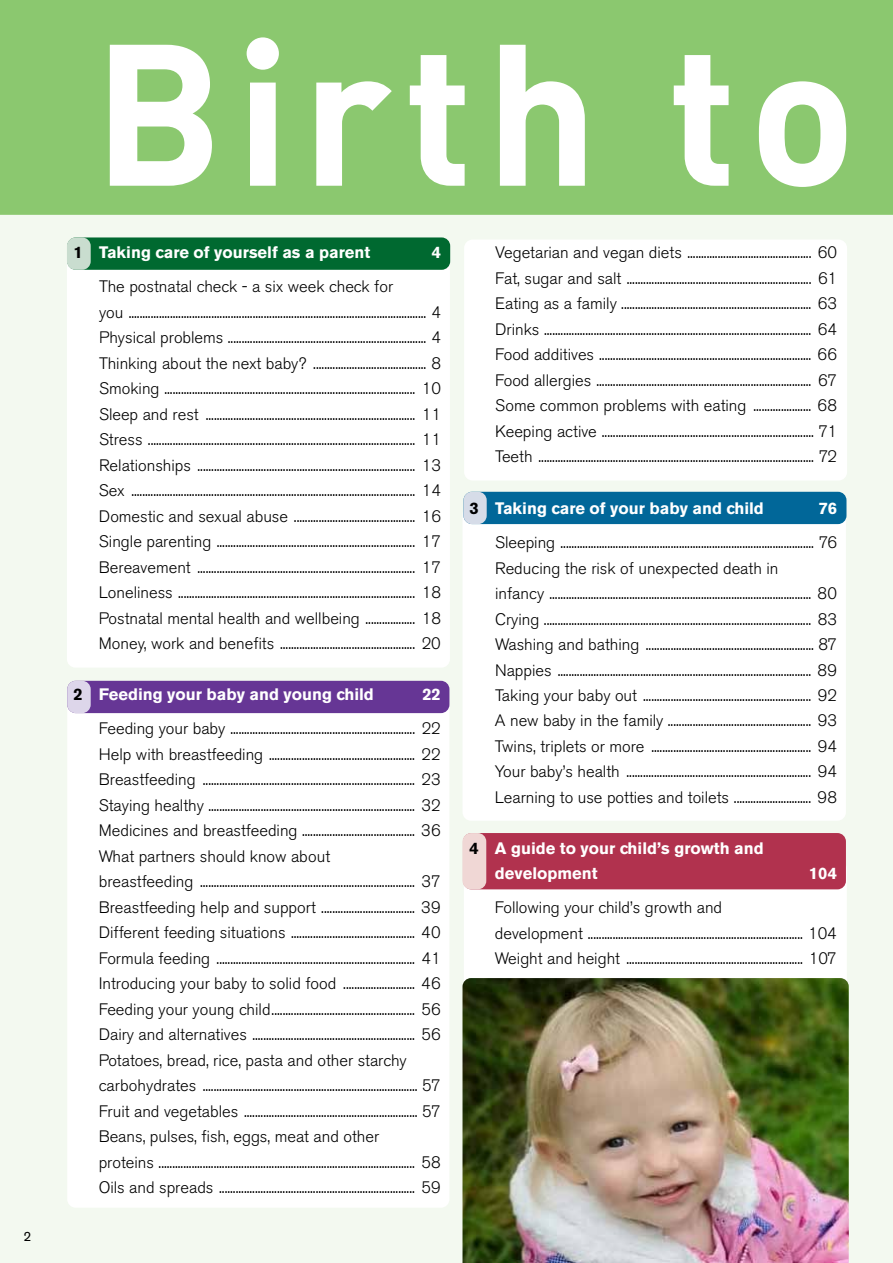
<style>
.page{position:relative;width:893px;height:1263px;background:#f3f9f0}
.page>*{position:absolute;margin:0;border:0;box-sizing:border-box;transform-origin:0 0}
.t1{font:198px "DIN Bold Alternate";letter-spacing:.06em;color:#fff}
.t2{font:300 16.5px/25.5px "Akzidenz Grotesk BE";color:#000}
.t3{font:700 16.5px/25.5px "Akzidenz Grotesk BE";color:#fff}
.t4{font:13.5px "Akzidenz Grotesk BE";color:#000}
.s1{color:#000}
</style>
<div class="page">
<div style="left:462px;top:506px;width:384px;height:315px;background:#fff;border-radius:9px"></div>
<div style="left:464px;top:860px;width:383px;height:241px;background:#fff;border-radius:9px"></div>
<div style="left:0;top:0;width:893px;height:215px;background:#8bc86f"></div>
<div style="left:67px;top:246px;width:383px;height:422px;background:#fff;border-radius:9px"></div>
<div style="left:67px;top:237px;width:383px;height:33px;background:#006930;border-radius:9px"></div>
<div style="left:67px;top:237px;width:24px;height:33px;background:#c9ddcf;border-radius:9px"></div>
<div style="left:67px;top:697px;width:382px;height:511px;background:#fff;border-radius:9px"></div>
<div style="left:67px;top:681px;width:382px;height:32px;background:#663695;border-radius:9px"></div>
<div style="left:67px;top:681px;width:24px;height:32px;background:#ddd6ea;border-radius:9px"></div>
<div style="left:464px;top:240px;width:383px;height:240px;background:#fff;border-radius:9px"></div>
<div style="left:463px;top:492px;width:383px;height:32px;background:#016799;border-radius:9px"></div>
<div style="left:463px;top:492px;width:24px;height:32px;background:#d6dce8;border-radius:9px"></div>
<div style="left:463px;top:833px;width:383px;height:56px;background:#b1324e;border-radius:9px"></div>
<div style="left:462px;top:833px;width:24px;height:56px;background:#f0d7d5;border-radius:9px"></div>
<img style="left:462px;top:978px;width:387px;height:285px">
<p class="t4" style="left:23px;top:1229px;width:9px">2</p>
<h1 class="t1" style="left:93px;top:-15px;width:764px">Birth to</h1>
<p class="t3" style="left:74px;top:240px;width:298px"><span class="s1">1</span> Taking care of yourself as a parent</p>
<p class="t3" style="left:432px;top:240px;width:11px">4</p>
<p class="t2" style="left:99px;top:274px;width:344px">The postnatal check - a six week check for<br>you ............................................................................................................ 4<br>Physical problems ........................................................................ 4<br>Thinking about the next baby? ......................................... 8<br>Smoking ........................................................................................... 10<br>Sleep and rest ............................................................................ 11<br>Stress ................................................................................................. 11<br>Relationships ............................................................................... 13<br>Sex ....................................................................................................... 14<br>Domestic and sexual abuse ............................................ 16<br>Single parenting ........................................................................ 17<br>Bereavement ............................................................................... 17<br>Loneliness ...................................................................................... 18<br>Postnatal mental health and wellbeing .................. 18<br>Money, work and benefits ................................................. 20</p>
<p class="t3" style="left:73px;top:682px;width:302px"><span class="s1">2</span> Feeding your baby and young child</p>
<p class="t3" style="left:422px;top:682px;width:20px">22</p>
<p class="t2" style="left:99px;top:716px;width:344px">Feeding your baby ................................................................... 22<br>Help with breastfeeding ..................................................... 22<br>Breastfeeding ............................................................................. 23<br>Staying healthy ........................................................................... 32<br>Medicines and breastfeeding ......................................... 36<br>What partners should know about<br>breastfeeding .............................................................................. 37<br>Breastfeeding help and support .................................. 39<br>Different feeding situations ............................................. 40<br>Formula feeding ........................................................................ 41<br>Introducing your baby to solid food .......................... 46<br>Feeding your young child.................................................... 56<br>Dairy and alternatives ........................................................... 56<br>Potatoes, bread, rice, pasta and other starchy carbohydrates .............................................................................. 57<br>Fruit and vegetables ............................................................... 57<br>Beans, pulses, fish, eggs, meat and other<br>proteins ............................................................................................. 58<br>Oils and spreads ....................................................................... 59</p>
<p class="t2" style="left:495px;top:240px;width:344px;text-align:justify">Vegetarian and vegan diets ............................................. 60<br>Fat, sugar and salt ................................................................... 61<br>Eating as a family ..................................................................... 63<br>Drinks ................................................................................................. 64<br>Food additives ............................................................................. 66<br>Food allergies .............................................................................. 67<br>Some common problems with eating ..................... 68<br>Keeping active ............................................................................. 71<br>Teeth .................................................................................................... 72</p>
<p class="t3" style="left:470px;top:496px;width:296px"><span class="s1">3</span> Taking care of your baby and child</p>
<p class="t3" style="left:819px;top:496px;width:20px">76</p>
<p class="t2" style="left:495px;top:530px;width:344px">Sleeping ............................................................................................ 76<br>Reducing the risk of unexpected death in<br>infancy ............................................................................................... 80<br>Crying ................................................................................................. 83<br>Washing and bathing ............................................................. 87<br>Nappies ............................................................................................ 89<br>Taking your baby out ............................................................. 92<br>A new baby in the family .................................................... 93<br>Twins, triplets or more .......................................................... 94<br>Your baby’s health ................................................................... 94<br>Learning to use potties and toilets ............................ 98</p>
<p class="t3" style="left:495px;top:836px;width:270px;text-indent:-25px"><span class="s1">4</span> A guide to your child’s growth and development</p>
<p class="t3" style="left:809px;top:861px;width:30px">104</p>
<p class="t2" style="left:495px;top:895px;width:344px">Following your child’s growth and<br>development .............................................................................. 104<br>Weight and height ................................................................ 107</p>
</div>
